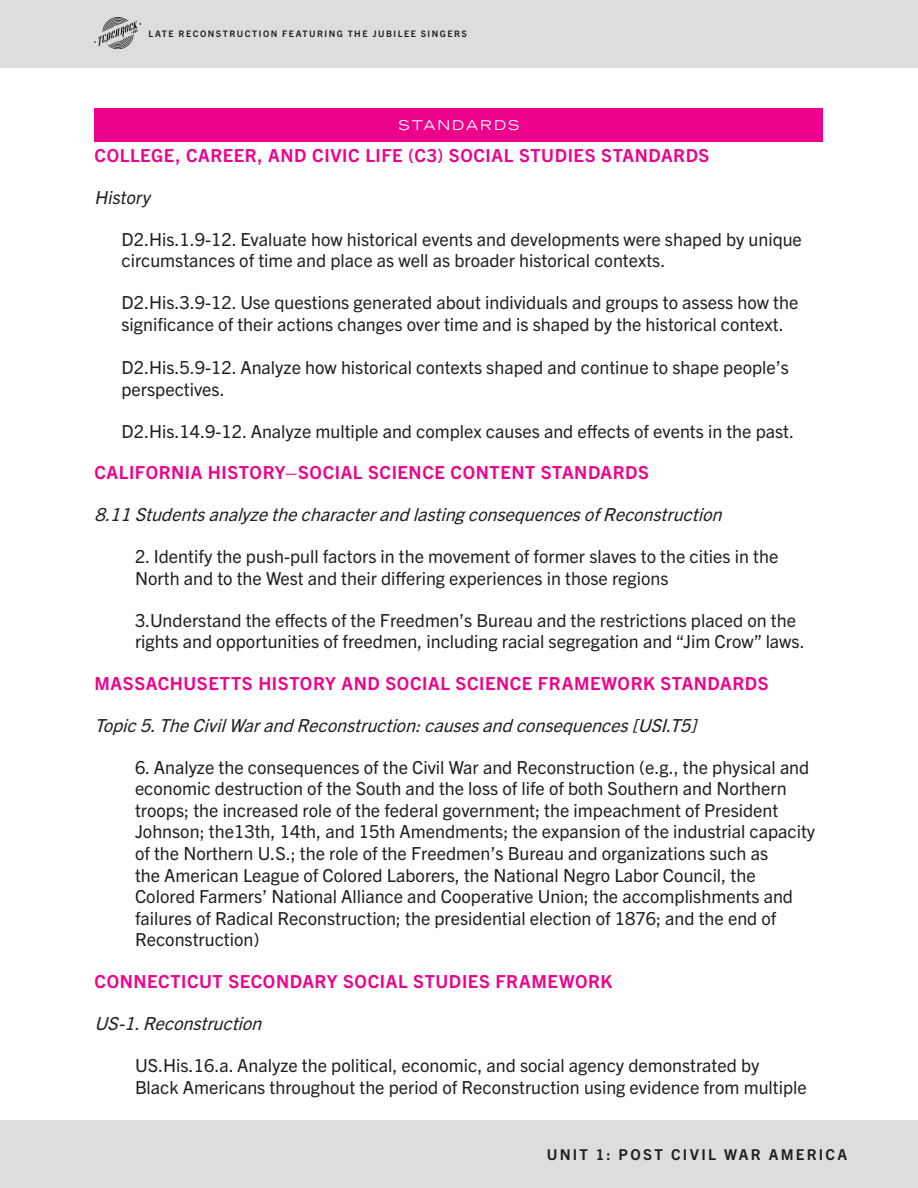
<style>
.page{position:relative;width:918px;height:1188px;background:#fff}
.page>*{position:absolute;margin:0;border:0;box-sizing:border-box;transform-origin:0 0}
.INDENTED_BODY_COPY{font:18px/21.6px "Trade Gothic Next LT Pro";color:#231f20}
.PINK_SECTION_HEADER{font:700 18px "Trade Gothic Next LT Pro";letter-spacing:.03em;color:#ed028c}
.PINK_SECTION_HEADER-2{font:italic 18px "Trade Gothic Next LT Pro";color:#231f20}
.INDENTED_BODY_COPY-2{font:italic 18px "Trade Gothic Next LT Pro";color:#231f20}
.t1{font:700 15px "Trade Gothic Next LT Pro";letter-spacing:.15em;color:#231f20}
.HEADER_IN_PINK_BAR{font:expanded 13.5px "Trade Gothic LH";letter-spacing:.15em;color:#fff}
.t2{font:700 9px "Trade Gothic Next LT Pro";letter-spacing:.165em;color:#231f20}
</style>
<div class="page">
<div style="left:0;top:0;width:918px;height:68px;background:#dcdddf"></div>
<img style="left:94px;top:18px;width:46px;height:30px">
<div style="left:0;top:1120px;width:918px;height:68px;background:#dcdddf"></div>
<div style="left:94px;top:108px;width:730px;height:34px;background:#ed028c"></div>
<p class="t2" style="left:148px;top:28px;width:320px">LATE RECONSTRUCTION FEATURING THE JUBILEE SINGERS</p>
<p class="HEADER_IN_PINK_BAR" style="left:399px;top:116px;width:122px">STANDARDS</p>
<p class="PINK_SECTION_HEADER" style="left:94px;top:143px;width:616px">COLLEGE, CAREER, AND CIVIC LIFE (C3) SOCIAL STUDIES STANDARDS</p>
<p class="INDENTED_BODY_COPY-2" style="left:94px;top:185px;width:61px">History</p>
<p class="INDENTED_BODY_COPY" style="left:122px;top:227px;width:682px">D2.His.1.9-12. Evaluate how historical events and developments were shaped by unique circumstances of time and place as well as broader historical contexts.</p>
<p class="INDENTED_BODY_COPY" style="left:122px;top:291px;width:678px">D2.His.3.9-12. Use questions generated about individuals and groups to assess how the significance of their actions changes over time and is shaped by the historical context.</p>
<p class="INDENTED_BODY_COPY" style="left:122px;top:356px;width:669px">D2.His.5.9-12. Analyze how historical contexts shaped and continue to shape people’s perspectives.</p>
<p class="INDENTED_BODY_COPY" style="left:122px;top:419px;width:674px">D2.His.14.9-12. Analyze multiple and complex causes and effects of events in the past.</p>
<p class="PINK_SECTION_HEADER" style="left:94px;top:460px;width:556px">CALIFORNIA HISTORY–SOCIAL SCIENCE CONTENT STANDARDS</p>
<p class="PINK_SECTION_HEADER-2" style="left:94px;top:502px;width:634px">8.11StudentsanalyzethecharacterandlastingconsequencesofReconstruction</p>
<p class="INDENTED_BODY_COPY" style="left:135px;top:545px;width:645px">2. Identify the push-pull factors in the movement of former slaves to the cities in the<br>North and to the West and their differing experiences in those regions</p>
<p class="INDENTED_BODY_COPY" style="left:135px;top:608px;width:671px">3.Understand the effects of the Freedmen’s Bureau and the restrictions placed on the rights and opportunities of freedmen, including racial segregation and “Jim Crow” laws.</p>
<p class="PINK_SECTION_HEADER" style="left:94px;top:671px;width:676px">MASSACHUSETTS HISTORY AND SOCIAL SCIENCE FRAMEWORK STANDARDS</p>
<p class="PINK_SECTION_HEADER-2" style="left:94px;top:713px;width:609px">Topic5.TheCivilWarandReconstruction:causesandconsequences[USI.T5]</p>
<p class="INDENTED_BODY_COPY" style="left:135px;top:755px;width:682px">6. Analyze the consequences of the Civil War and Reconstruction (e.g., the physical and economic destruction of the South and the loss of life of both Southern and Northern troops; the increased role of the federal government; the impeachment of President Johnson; the13th, 14th, and 15th Amendments; the expansion of the industrial capacity of the Northern U.S.; the role of the Freedmen’s Bureau and organizations such as<br>the American League of Colored Laborers, the National Negro Labor Council, the Colored Farmers’ National Alliance and Cooperative Union; the accomplishments and failures of Radical Reconstruction; the presidential election of 1876; and the end of Reconstruction)</p>
<p class="PINK_SECTION_HEADER" style="left:94px;top:969px;width:519px">CONNECTICUT SECONDARY SOCIAL STUDIES FRAMEWORK</p>
<p class="PINK_SECTION_HEADER-2" style="left:94px;top:1011px;width:174px">US-1.Reconstruction</p>
<p class="INDENTED_BODY_COPY" style="left:135px;top:1053px;width:673px">US.His.16.a. Analyze the political, economic, and social agency demonstrated by<br>Black Americans throughout the period of Reconstruction using evidence from multiple</p>
<p class="t1" style="left:547px;top:1144px;width:302px">UNIT 1: POST CIVIL WAR AMERICA</p>
</div>
